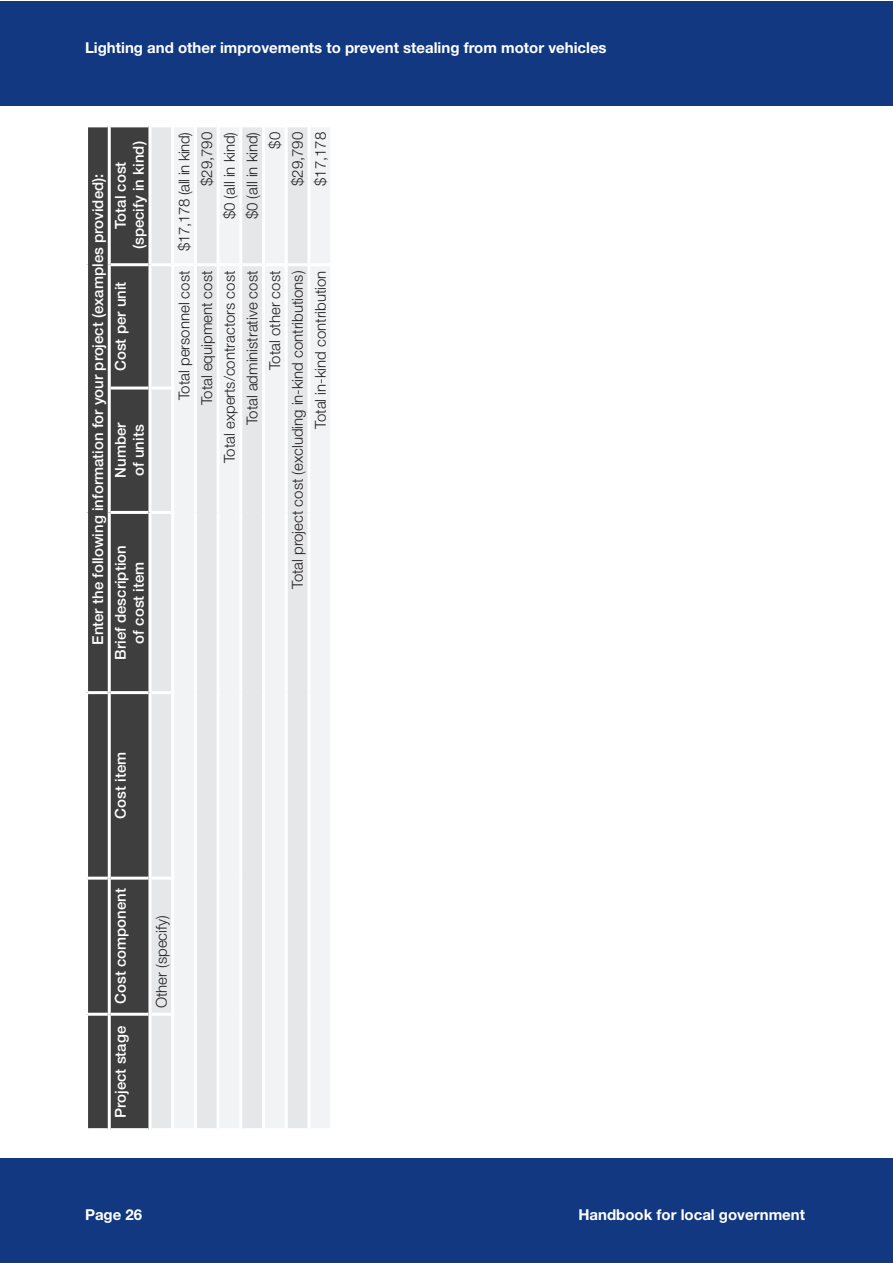
<style>
.page{position:relative;width:893px;height:1263px;background:#fff}
.page>*{position:absolute;margin:0;border:0;box-sizing:border-box;transform-origin:0 0}
.Body_text{font:300 15px "Helvetica Neue LT Std";color:#231f20}
.Body_text-2{font:500 15px/18px "Helvetica Neue LT Std";color:#fff;text-align:center}
.t1{font:700 15px "Helvetica Neue LT Std";color:#fff}
.Body_text-3{font:300 15px "Helvetica Neue LT Std";letter-spacing:-.02em;color:#231f20}
</style>
<div class="page">
<div style="left:1px;top:1158px;width:892px;height:105px;background:#113880"></div>
<div style="left:1px;top:1px;width:892px;height:105px;background:#113880"></div>
<div style="left:88px;top:127px;width:60px;height:1001px;background:#3e3e3f"></div>
<svg style="left:151px;top:127px;width:20px;height:1001px;fill:#e6e7e9"></svg>
<svg style="left:174px;top:127px;width:156px;height:1001px;fill:#f2f3f4"></svg>
<hr style="left:88px;top:1013px;width:20px;height:3px;background:#fff">
<hr style="left:88px;top:877px;width:20px;height:3px;background:#fff">
<hr style="left:88px;top:691px;width:20px;height:3px;background:#fff">
<hr style="left:108px;top:1014px;width:3px;height:117px;background:#fff">
<hr style="left:108px;top:878px;width:3px;height:136px;background:#fff">
<hr style="left:111px;top:1013px;width:37px;height:3px;background:#fff">
<hr style="left:108px;top:693px;width:3px;height:185px;background:#fff">
<hr style="left:111px;top:877px;width:37px;height:3px;background:#fff">
<hr style="left:108px;top:512px;width:3px;height:181px;background:#fff">
<hr style="left:111px;top:691px;width:37px;height:3px;background:#fff">
<hr style="left:108px;top:388px;width:3px;height:124px;background:#fff">
<hr style="left:111px;top:511px;width:37px;height:3px;background:#fff">
<hr style="left:108px;top:265px;width:3px;height:123px;background:#fff">
<hr style="left:111px;top:386px;width:37px;height:3px;background:#fff">
<hr style="left:108px;top:124px;width:3px;height:141px;background:#fff">
<hr style="left:111px;top:263px;width:37px;height:3px;background:#fff">
<hr style="left:151px;top:1013px;width:20px;height:3px;background:#fff">
<hr style="left:151px;top:877px;width:20px;height:3px;background:#fff">
<hr style="left:151px;top:691px;width:20px;height:3px;background:#fff">
<hr style="left:151px;top:511px;width:20px;height:3px;background:#fff">
<hr style="left:151px;top:386px;width:20px;height:3px;background:#fff">
<hr style="left:151px;top:263px;width:20px;height:3px;background:#fff">
<hr style="left:174px;top:263px;width:20px;height:3px;background:#fff">
<hr style="left:194px;top:1014px;width:3px;height:117px;background:#fff">
<hr style="left:194px;top:878px;width:3px;height:136px;background:#fff">
<hr style="left:194px;top:693px;width:3px;height:185px;background:#fff">
<hr style="left:194px;top:512px;width:3px;height:181px;background:#fff">
<hr style="left:194px;top:388px;width:3px;height:124px;background:#fff">
<hr style="left:194px;top:265px;width:3px;height:123px;background:#fff">
<hr style="left:194px;top:124px;width:3px;height:141px;background:#fff">
<hr style="left:197px;top:263px;width:20px;height:3px;background:#fff">
<hr style="left:217px;top:1014px;width:3px;height:117px;background:#fff">
<hr style="left:217px;top:878px;width:3px;height:136px;background:#fff">
<hr style="left:217px;top:693px;width:3px;height:185px;background:#fff">
<hr style="left:217px;top:512px;width:3px;height:181px;background:#fff">
<hr style="left:217px;top:388px;width:3px;height:124px;background:#fff">
<hr style="left:217px;top:265px;width:3px;height:123px;background:#fff">
<hr style="left:217px;top:124px;width:3px;height:141px;background:#fff">
<hr style="left:220px;top:263px;width:19px;height:3px;background:#fff">
<hr style="left:239px;top:1014px;width:3px;height:117px;background:#fff">
<hr style="left:239px;top:878px;width:3px;height:136px;background:#fff">
<hr style="left:239px;top:693px;width:3px;height:185px;background:#fff">
<hr style="left:239px;top:512px;width:3px;height:181px;background:#fff">
<hr style="left:239px;top:388px;width:3px;height:124px;background:#fff">
<hr style="left:239px;top:265px;width:3px;height:123px;background:#fff">
<hr style="left:239px;top:124px;width:3px;height:141px;background:#fff">
<hr style="left:242px;top:263px;width:20px;height:3px;background:#fff">
<hr style="left:262px;top:1014px;width:3px;height:117px;background:#fff">
<hr style="left:262px;top:878px;width:3px;height:136px;background:#fff">
<hr style="left:262px;top:693px;width:3px;height:185px;background:#fff">
<hr style="left:262px;top:512px;width:3px;height:181px;background:#fff">
<hr style="left:262px;top:388px;width:3px;height:124px;background:#fff">
<hr style="left:262px;top:265px;width:3px;height:123px;background:#fff">
<hr style="left:262px;top:124px;width:3px;height:141px;background:#fff">
<hr style="left:265px;top:263px;width:20px;height:3px;background:#fff">
<hr style="left:285px;top:1014px;width:3px;height:117px;background:#fff">
<hr style="left:285px;top:878px;width:3px;height:136px;background:#fff">
<hr style="left:285px;top:693px;width:3px;height:185px;background:#fff">
<hr style="left:285px;top:512px;width:3px;height:181px;background:#fff">
<hr style="left:285px;top:388px;width:3px;height:124px;background:#fff">
<hr style="left:285px;top:265px;width:3px;height:123px;background:#fff">
<hr style="left:285px;top:124px;width:3px;height:141px;background:#fff">
<hr style="left:288px;top:263px;width:19px;height:3px;background:#fff">
<hr style="left:307px;top:1014px;width:3px;height:117px;background:#fff">
<hr style="left:307px;top:878px;width:3px;height:136px;background:#fff">
<hr style="left:307px;top:693px;width:3px;height:185px;background:#fff">
<hr style="left:307px;top:512px;width:3px;height:181px;background:#fff">
<hr style="left:307px;top:388px;width:3px;height:124px;background:#fff">
<hr style="left:307px;top:265px;width:3px;height:123px;background:#fff">
<hr style="left:307px;top:124px;width:3px;height:141px;background:#fff">
<hr style="left:310px;top:263px;width:20px;height:3px;background:#fff">
<p class="t1" style="left:85px;top:39px;width:523px">Lighting and other improvements to prevent stealing from motor vehicles</p>
<p class="Body_text-2" style="left:89px;top:645px;width:473px;rotate:-90deg">Enter the following information for your project (examples provided):</p>
<p class="Body_text-2" style="left:111px;top:249px;width:110px;rotate:-90deg">Total cost (specify in kind)</p>
<p class="Body_text-2" style="left:111px;top:371px;width:91px;rotate:-90deg">Cost per unit</p>
<p class="Body_text-2" style="left:111px;top:478px;width:57px;text-align:left;rotate:-90deg">Number of units</p>
<p class="Body_text-2" style="left:111px;top:660px;width:116px;rotate:-90deg">Brief description of cost item</p>
<p class="Body_text" style="left:198px;top:186px;width:56px;rotate:-90deg">$29,790</p>
<p class="Body_text-3" style="left:175px;top:251px;width:121px;rotate:-90deg">$17,178 (all in kind)</p>
<p class="Body_text" style="left:266px;top:149px;width:18px;rotate:-90deg">$0</p>
<p class="Body_text" style="left:220px;top:219px;width:89px;rotate:-90deg">$0 (all in kind)</p>
<p class="Body_text" style="left:243px;top:219px;width:89px;rotate:-90deg">$0 (all in kind)</p>
<p class="Body_text" style="left:175px;top:400px;width:131px;rotate:-90deg">Total personnel cost</p>
<p class="Body_text" style="left:198px;top:405px;width:136px;rotate:-90deg">Total equipment cost</p>
<p class="Body_text" style="left:220px;top:463px;width:194px;rotate:-90deg">Total experts/contractors cost</p>
<p class="Body_text" style="left:243px;top:425px;width:156px;rotate:-90deg">Total administrative cost</p>
<p class="Body_text" style="left:266px;top:370px;width:101px;rotate:-90deg">Total other cost</p>
<p class="Body_text" style="left:288px;top:186px;width:56px;rotate:-90deg">$29,790</p>
<p class="Body_text" style="left:311px;top:186px;width:56px;rotate:-90deg">$17,178</p>
<p class="Body_text" style="left:288px;top:589px;width:320px;rotate:-90deg">Total project cost (excluding in-kind contributions)</p>
<p class="Body_text" style="left:311px;top:429px;width:160px;rotate:-90deg">Total in-kind contribution</p>
<p class="Body_text-2" style="left:111px;top:819px;width:68px;rotate:-90deg">Cost item</p>
<p class="Body_text-2" style="left:111px;top:1004px;width:117px;rotate:-90deg">Cost component</p>
<p class="Body_text-2" style="left:111px;top:1118px;width:93px;rotate:-90deg">Project stage</p>
<p class="Body_text" style="left:152px;top:1008px;width:94px;rotate:-90deg">Other (specify)</p>
<p class="t1" style="left:85px;top:1205px;width:59px">Page 26</p>
<p class="t1" style="left:578px;top:1205px;width:228px">Handbook for local government</p>
</div>
